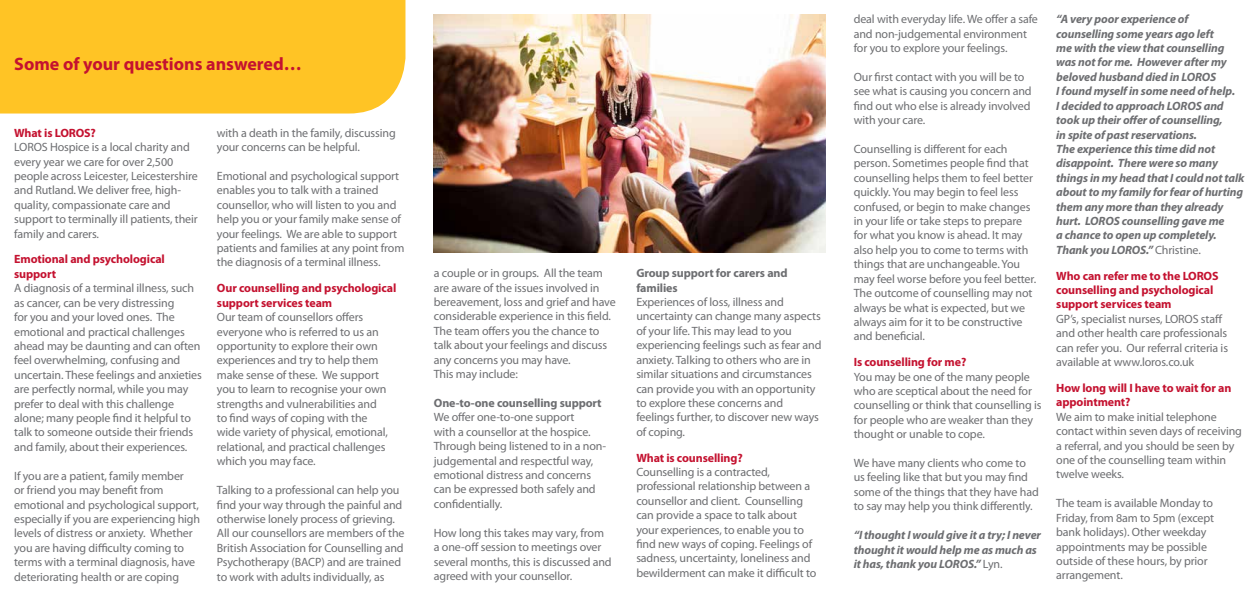
<style>
.page{position:relative;width:1259px;height:596px;background:#fff}
.page>*{position:absolute;margin:0;border:0;box-sizing:border-box;transform-origin:0 0}
.t1{font:700 18px "Myriad Pro";color:#c41230}
.t2{font:12px/14.4px "Myriad Pro";letter-spacing:-.01em;color:#6d6e71}
.t3{font:italic 700 12px/14.4px "Myriad Pro";letter-spacing:-.01em;color:#6d6e71}
.t4{font:700 12px/14.4px "Myriad Pro";letter-spacing:-.01em;color:#c41230}
.t5{font:700 12px/14.4px "Myriad Pro";letter-spacing:-.01em;color:#6d6e71}
.s1{font-weight:400;font-style:normal}
</style>
<div class="page">
<div style="left:0;top:0;width:405px;height:113px;background:#ffc425"></div>
<img style="left:434px;top:14px;width:391px;height:238px">
<h1 class="t1" style="left:14px;top:54px;width:289px">Some of your questions answered…</h1>
<p class="t4" style="left:14px;top:125px;width:83px">What is LOROS?</p>
<p class="t2" style="left:14px;top:140px;width:185px">LOROS Hospice is a local charity and every year we care for over 2,500 people across Leicester, Leicestershire and Rutland. We deliver free, high&shy;quality, compassionate care and support to terminally ill patients, their family and carers.</p>
<p class="t4" style="left:14px;top:252px;width:152px">Emotional and psychological support</p>
<p class="t2" style="left:14px;top:281px;width:189px">A diagnosis of a terminal illness, such as cancer, can be very distressing<br>for you and your loved ones. The emotional and practical challenges ahead may be daunting and can often feel overwhelming, confusing and uncertain. These feelings and anxieties are perfectly normal, while you may prefer to deal with this challenge alone; many people find it helpful to talk to someone outside their friends and family, about their experiences.</p>
<p class="t2" style="left:14px;top:468px;width:187px">If you are a patient, family member<br>or friend you may benefit from emotional and psychological support, especially if you are experiencing high levels of distress or anxiety. Whether you are having difficulty coming to terms with a terminal diagnosis, have deteriorating health or are coping</p>
<p class="t2" style="left:217px;top:126px;width:180px">with a death in the family, discussing your concerns can be helpful.</p>
<p class="t2" style="left:217px;top:169px;width:189px">Emotional and psychological support enables you to talk with a trained counsellor, who will listen to you and help you or your family make sense of your feelings. We are able to support patients and families at any point from the diagnosis of a terminal illness.</p>
<p class="t4" style="left:217px;top:281px;width:181px">Our counselling and psychological support services team</p>
<p class="t2" style="left:217px;top:310px;width:172px">Our team of counsellors offers everyone who is referred to us an opportunity to explore their own experiences and try to help them make sense of these. We support you to learn to recognise your own strengths and vulnerabilities and to find ways of coping with the wide variety of physical, emotional, relational, and practical challenges which you may face.</p>
<p class="t2" style="left:217px;top:483px;width:189px">Talking to a professional can help you find your way through the painful and otherwise lonely process of grieving.<br>All our counsellors are members of the British Association for Counselling and Psychotherapy (BACP) and are trained to work with adults individually, as</p>
<p class="t2" style="left:434px;top:266px;width:183px">a couple or in groups. All the team are aware of the issues involved in bereavement, loss and grief and have considerable experience in this field.<br>The team offers you the chance to talk about your feelings and discuss any concerns you may have.<br>This may include:</p>
<p class="t5" style="left:434px;top:395px;width:169px">One-to-one counselling support</p>
<p class="t2" style="left:434px;top:410px;width:174px">We offer one-to-one support<br>with a counsellor at the hospice.<br>Through being listened to in a non&shy;judgemental and respectful way, emotional distress and concerns can be expressed both safely and confidentially.</p>
<p class="t2" style="left:434px;top:525px;width:179px">How long this takes may vary, from a one-off session to meetings over several months, this is discussed and agreed with your counsellor.</p>
<p class="t5" style="left:636px;top:266px;width:153px">Group support for carers and families</p>
<p class="t2" style="left:636px;top:295px;width:187px">Experiences of loss, illness and uncertainty can change many aspects of your life. This may lead to you experiencing feelings such as fear and anxiety. Talking to others who are in similar situations and circumstances can provide you with an opportunity to explore these concerns and feelings further, to discover new ways of coping.</p>
<p class="t4" style="left:636px;top:450px;width:108px">What is counselling?</p>
<p class="t2" style="left:636px;top:464px;width:181px">Counselling is a contracted, professional relationship between a counsellor and client. Counselling can provide a space to talk about your experiences, to enable you to find new ways of coping. Feelings of sadness, uncertainty, loneliness and bewilderment can make it difficult to</p>
<p class="t2" style="left:853px;top:12px;width:186px">deal with everyday life. We offer a safe and non-judgemental environment for you to explore your feelings.</p>
<p class="t2" style="left:853px;top:70px;width:179px">Our first contact with you will be to see what is causing you concern and find out who else is already involved with your care.</p>
<p class="t2" style="left:853px;top:142px;width:184px">Counselling is different for each person. Sometimes people find that counselling helps them to feel better quickly. You may begin to feel less confused, or begin to make changes in your life or take steps to prepare for what you know is ahead. It may also help you to come to terms with things that are unchangeable. You may feel worse before you feel better.<br>The outcome of counselling may not always be what is expected, but we always aim for it to be constructive and beneficial.</p>
<p class="t4" style="left:853px;top:355px;width:114px">Is counselling for me?</p>
<p class="t2" style="left:853px;top:369px;width:189px">You may be one of the many people who are sceptical about the need for counselling or think that counselling is for people who are weaker than they thought or unable to cope.</p>
<p class="t2" style="left:853px;top:456px;width:187px">We have many clients who come to us feeling like that but you may find some of the things that they have had to say may help you think differently.</p>
<p class="t3" style="left:853px;top:527px;width:189px">“I thought I would give it a try; I never thought it would help me as much as it has, thank you LOROS.” <span class="s1">Lyn.</span></p>
<p class="t3" style="left:1056px;top:12px;width:190px">“A very poor experience of counselling some years ago left<br>me with the view that counselling was not for me. However after my beloved husband died in LOROS<br>I found myself in some need of help.<br>I decided to approach LOROS and took up their offer of counselling,<br>in spite of past reservations.<br>The experience this time did not disappoint. There were so many things in my head that I could not talk about to my family for fear of hurting them any more than they already hurt. LOROS counselling gave me<br>a chance to open up completely.<br>Thank you LOROS.” <span class="s1">Christine.</span></p>
<p class="t4" style="left:1056px;top:268px;width:164px">Who can refer me to the LOROS counselling and psychological support services team</p>
<p class="t2" style="left:1056px;top:312px;width:173px">GP’s, specialist nurses, LOROS staff and other health care professionals can refer you. Our referral criteria is available at www.loros.co.uk</p>
<p class="t4" style="left:1056px;top:380px;width:177px">How long will I have to wait for an appointment?</p>
<p class="t2" style="left:1056px;top:409px;width:187px">We aim to make initial telephone contact within seven days of receiving a referral, and you should be seen by one of the counselling team within twelve weeks.</p>
<p class="t2" style="left:1056px;top:496px;width:159px">The team is available Monday to<br>Friday, from 8am to 5pm (except bank holidays). Other weekday appointments may be possible outside of these hours, by prior arrangement.</p>
</div>
